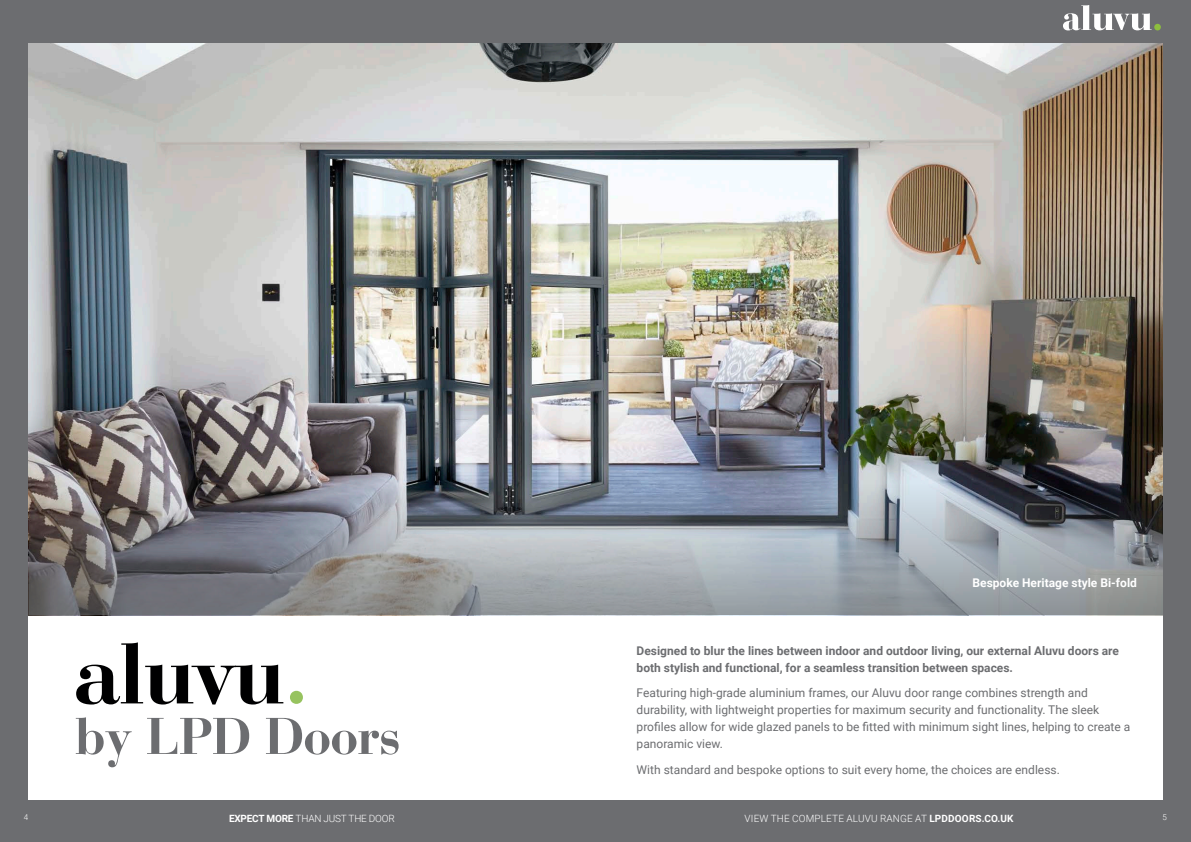
<style>
.page{position:relative;width:1191px;height:842px;background:#6c6d70}
.page>*{position:absolute;margin:0;border:0;box-sizing:border-box;transform-origin:0 0}
.t1{font:700 90px "Bauer Bodoni BT";color:#000001}
.t2{font:700 54px "Bauer Bodoni BT";color:#6c6d70}
.t3{font:12px/17px "Roboto";color:#6c6d70}
.t4{font:700 12px/17px "Roboto";color:#6c6d70}
.t5{font:700 12px "Roboto";color:#fff}
.t6{font:300 10px "Roboto";letter-spacing:.015em;color:#fff}
.t7{font:300 10px "Roboto";letter-spacing:-.02em;color:#fff}
.t8{font:300 8px "Roboto";color:#fff}
.s1{color:#97c35f}
.s2{font-weight:700}
</style>
<div class="page">
<div style="left:28px;top:45px;width:1134px;height:754px;background:#fff"></div>
<img style="left:28px;top:44px;width:1134px;height:571px">
<img style="left:29px;top:422px;width:1133px;height:193px">
<svg style="left:1063px;top:5px;width:97px;height:25px"></svg>
<p class="t8" style="left:24px;top:812px;width:6px">4</p>
<p class="t1" style="left:75px;top:617px;width:235px">aluvu<span class="s1">.</span></p>
<p class="t2" style="left:75px;top:702px;width:326px">by LPD Doors</p>
<p class="t7" style="left:229px;top:811px;width:167px"><span class="s2">EXPECT MORE</span> THAN JUST THE DOOR</p>
<p class="t5" style="left:972px;top:575px;width:166px">Bespoke Heritage style Bi-fold</p>
<p class="t4" style="left:636px;top:641px;width:484px">Designed to blur the lines between indoor and outdoor living, our external Aluvu doors are both stylish and functional, for a seamless transition between spaces.</p>
<p class="t3" style="left:636px;top:684px;width:495px">Featuring high-grade aluminium frames, our Aluvu door range combines strength and durability, with lightweight properties for maximum security and functionality. The sleek profiles allow for wide glazed panels to be fitted with minimum sight lines, helping to create a panoramic view.</p>
<p class="t3" style="left:636px;top:760px;width:425px">With standard and bespoke options to suit every home, the choices are endless.</p>
<p class="t6" style="left:744px;top:811px;width:270px">VIEW THE COMPLETE ALUVU RANGE AT <span class="s2">LPDDOORS.CO.UK</span></p>
<p class="t8" style="left:1162px;top:812px;width:6px">5</p>
</div>
